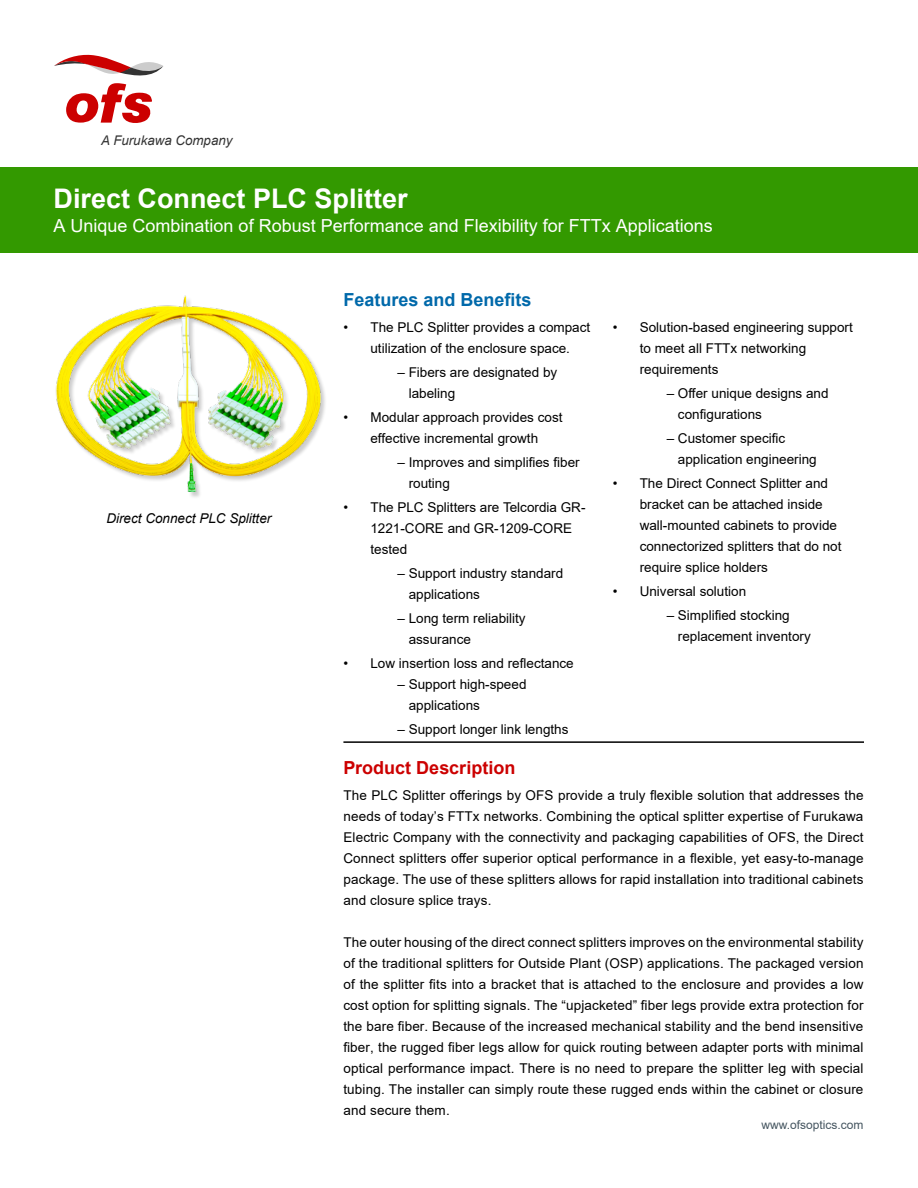
<style>
.page{position:relative;width:918px;height:1188px;background:#fff}
.page>*{position:absolute;margin:0;border:0;box-sizing:border-box;transform-origin:0 0}
.t1{font:700 27px "Arial";color:#fff}
.t2{font:18px "Arial";color:#fff}
.t3{font:700 18px "Arial";color:#0069aa}
.t4{font:700 18px "Arial";color:#c00}
.t5{font:13.5px/21px "Arial";color:#000}
.t6{font:italic 13.5px "Arial";color:#000}
.t7{font:italic 13.35px "Arial";color:#333}
.t8{font:12px "Arial";color:#455560}
</style>
<div class="page">
<hr style="left:343px;top:741px;width:521px;height:2px;background:#000">
<svg style="left:54px;top:54px;width:109px;height:69px"></svg>
<div style="left:0;top:167px;width:918px;height:86px;background:#390"></div>
<img style="left:55px;top:295px;width:269px;height:197px">
<p class="t7" style="left:101px;top:131px;width:133px">A Furukawa Company</p>
<h1 class="t1" style="left:54px;top:180px;width:356px">Direct Connect PLC Splitter</h1>
<h2 class="t2" style="left:54px;top:213px;width:661px">A Unique Combination of Robust Performance and Flexibility for FTTx Applications</h2>
<p class="t6" style="left:106px;top:510px;width:167px">Direct Connect PLC Splitter</p>
<h2 class="t3" style="left:343px;top:287px;width:190px">Features and Benefits</h2>
<p class="t5" style="left:343px;top:316px;width:248px;text-align:center">• The PLC Splitter provides a compact utilization of the enclosure space.</p>
<p class="t5" style="left:409px;top:361px;width:150px;text-indent:-11px">– Fibers are designated by labeling</p>
<p class="t5" style="left:343px;top:406px;width:221px;text-align:center">• Modular approach provides cost effective incremental growth</p>
<p class="t5" style="left:409px;top:451px;width:173px;text-indent:-11px">– Improves and simplifies fiber routing</p>
<p class="t5" style="left:370px;top:496px;width:217px;text-indent:-27px">• The PLC Splitters are Telcordia GR-<br>1221-CORE and GR-1209-CORE tested</p>
<p class="t5" style="left:409px;top:562px;width:156px;text-indent:-11px">– Support industry standard applications</p>
<p class="t5" style="left:409px;top:607px;width:119px;text-indent:-11px">– Long term reliability assurance</p>
<p class="t5" style="left:343px;top:652px;width:232px">• Low insertion loss and reflectance</p>
<p class="t5" style="left:409px;top:673px;width:119px;text-indent:-11px">– Support high-speed applications</p>
<p class="t5" style="left:397px;top:718px;width:173px">– Support longer link lengths</p>
<p class="t5" style="left:640px;top:316px;width:215px;text-indent:-27px">• Solution-based engineering support to meet all FTTx networking requirements</p>
<p class="t5" style="left:678px;top:382px;width:152px;text-indent:-11px">– Offer unique designs and configurations</p>
<p class="t5" style="left:678px;top:427px;width:140px;text-indent:-11px">– Customer specific application engineering</p>
<p class="t5" style="left:640px;top:472px;width:203px;text-indent:-27px">• The Direct Connect Splitter and bracket can be attached inside wall-mounted cabinets to provide connectorized splitters that do not require splice holders</p>
<p class="t5" style="left:613px;top:580px;width:135px">• Universal solution</p>
<p class="t5" style="left:678px;top:604px;width:134px;text-indent:-11px">– Simplified stocking replacement inventory</p>
<h2 class="t4" style="left:343px;top:755px;width:174px">Product Description</h2>
<p class="t5" style="left:343px;top:784px;width:522px;text-align:justify">The PLC Splitter offerings by OFS provide a truly flexible solution that addresses the needs of today’s FTTx networks. Combining the optical splitter expertise of Furukawa Electric Company with the connectivity and packaging capabilities of OFS, the Direct Connect splitters offer superior optical performance in a flexible, yet easy-to-manage package. The use of these splitters allows for rapid installation into traditional cabinets and closure splice trays.</p>
<p class="t5" style="left:343px;top:931px;width:522px;text-align:justify">The outer housing of the direct connect splitters improves on the environmental stability of the traditional splitters for Outside Plant (OSP) applications. The packaged version of the splitter fits into a bracket that is attached to the enclosure and provides a low cost option for splitting signals. The “upjacketed” fiber legs provide extra protection for the bare fiber. Because of the increased mechanical stability and the bend insensitive fiber, the rugged fiber legs allow for quick routing between adapter ports with minimal optical performance impact. There is no need to prepare the splitter leg with special tubing. The installer can simply route these rugged ends within the cabinet or closure and secure them.</p>
<p class="t8" style="left:762px;top:1117px;width:104px">www.ofsoptics.com</p>
</div>
